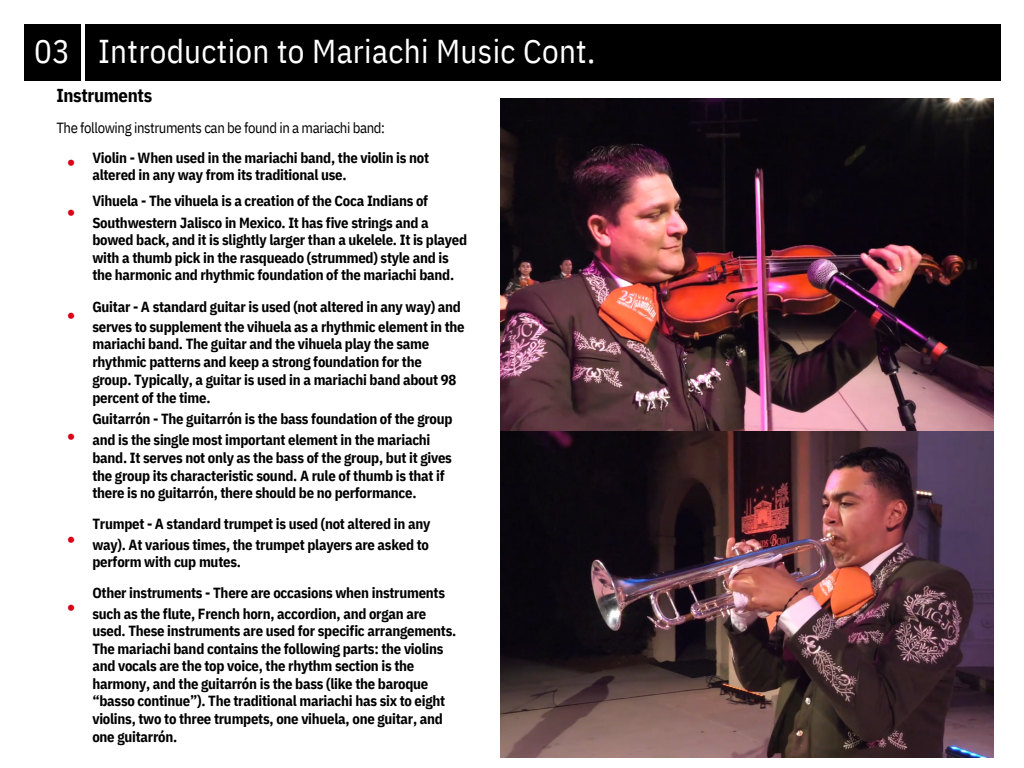
<style>
.page{position:relative;width:1024px;height:768px;background:#fff}
.page>*{position:absolute;margin:0;border:0;box-sizing:border-box;transform-origin:0 0}
.t1{font:33px "IBM Plex Sans Cond";letter-spacing:.01em;color:#fff}
.t2{font:700 18.7px "IBM Plex Sans Cond";letter-spacing:-.015em;color:#000}
.t3{font:700 14.7px/17.3px "IBM Plex Sans Cond";letter-spacing:-.015em;color:#000}
.t4{font:14.7px "IBM Plex Sans Cond";letter-spacing:-.025em;color:#000}
.t5{font:italic 700 14.7px "Te X Gyre Termes";color:#da0016}
</style>
<div class="page">
<div style="left:86px;top:24px;width:914px;height:57px;background:#000"></div>
<div style="left:24px;top:24px;width:57px;height:57px;background:#000"></div>
<img style="left:500px;top:98px;width:493px;height:659px">
<p class="t1" style="left:34px;top:29px;width:37px">03</p>
<p class="t1" style="left:98px;top:29px;width:499px">Introduction to Mariachi Music Cont.</p>
<p class="t2" style="left:56px;top:83px;width:97px">Instruments</p>
<p class="t4" style="left:56px;top:118px;width:330px">The following instruments can be found in a mariachi band:</p>
<p class="t5" style="left:67px;top:151px;width:7px">•</p>
<p class="t3" style="left:92px;top:148px;width:338px">Violin - When used in the mariachi band, the violin is not altered in any way from its traditional use.</p>
<p class="t3" style="left:92px;top:192px;width:337px">Vihuela - The vihuela is a creation of the Coca Indians of</p>
<p class="t3" style="left:92px;top:214px;width:338px">Southwestern Jalisco in Mexico. It has five strings and a</p>
<p class="t3" style="left:92px;top:231px;width:376px">bowed back, and it is slightly larger than a ukelele. It is played</p>
<p class="t3" style="left:92px;top:249px;width:358px">with a thumb pick in the rasqueado (strummed) style and is</p>
<p class="t3" style="left:92px;top:266px;width:363px">the harmonic and rhythmic foundation of the mariachi band.</p>
<p class="t3" style="left:92px;top:298px;width:370px">Guitar - A standard guitar is used (not altered in any way) and</p>
<p class="t3" style="left:92px;top:318px;width:374px">serves to supplement the vihuela as a rhythmic element in the</p>
<p class="t3" style="left:92px;top:335px;width:338px">mariachi band. The guitar and the vihuela play the same</p>
<p class="t3" style="left:92px;top:353px;width:331px">rhythmic patterns and keep a strong foundation for the</p>
<p class="t3" style="left:92px;top:370px;width:365px">group. Typically, a guitar is used in a mariachi band about 98</p>
<p class="t3" style="left:92px;top:388px;width:120px">percent of the time.</p>
<p class="t3" style="left:92px;top:410px;width:362px">Guitarrón - The guitarrón is the bass foundation of the group</p>
<p class="t3" style="left:92px;top:431px;width:340px">and is the single most important element in the mariachi</p>
<p class="t3" style="left:92px;top:449px;width:361px">band. It serves not only as the bass of the group, but it gives</p>
<p class="t3" style="left:92px;top:467px;width:354px">the group its characteristic sound. A rule of thumb is that if</p>
<p class="t3" style="left:92px;top:484px;width:326px">there is no guitarrón, there should be no performance.</p>
<p class="t3" style="left:92px;top:515px;width:339px">Trumpet - A standard trumpet is used (not altered in any</p>
<p class="t3" style="left:92px;top:536px;width:338px">way). At various times, the trumpet players are asked to</p>
<p class="t3" style="left:92px;top:553px;width:150px">perform with cup mutes.</p>
<p class="t3" style="left:92px;top:584px;width:354px">Other instruments - There are occasions when instruments</p>
<p class="t3" style="left:92px;top:605px;width:335px">such as the flute, French horn, accordion, and organ are</p>
<p class="t3" style="left:92px;top:622px;width:365px">used. These instruments are used for specific arrangements.</p>
<p class="t3" style="left:92px;top:640px;width:353px">The mariachi band contains the following parts: the violins</p>
<p class="t3" style="left:92px;top:657px;width:323px">and vocals are the top voice, the rhythm section is the</p>
<p class="t3" style="left:92px;top:675px;width:337px">harmony, and the guitarrón is the bass (like the baroque</p>
<p class="t3" style="left:92px;top:692px;width:354px">“basso continue”). The traditional mariachi has six to eight</p>
<p class="t3" style="left:92px;top:710px;width:352px">violins, two to three trumpets, one vihuela, one guitar, and</p>
<p class="t3" style="left:92px;top:728px;width:86px">one guitarrón.</p>
<p class="t5" style="left:67px;top:201px;width:7px">•</p>
<p class="t5" style="left:67px;top:304px;width:7px">•</p>
<p class="t5" style="left:67px;top:425px;width:7px">•</p>
<p class="t5" style="left:67px;top:529px;width:7px">•</p>
<p class="t5" style="left:67px;top:596px;width:7px">•</p>
</div>
